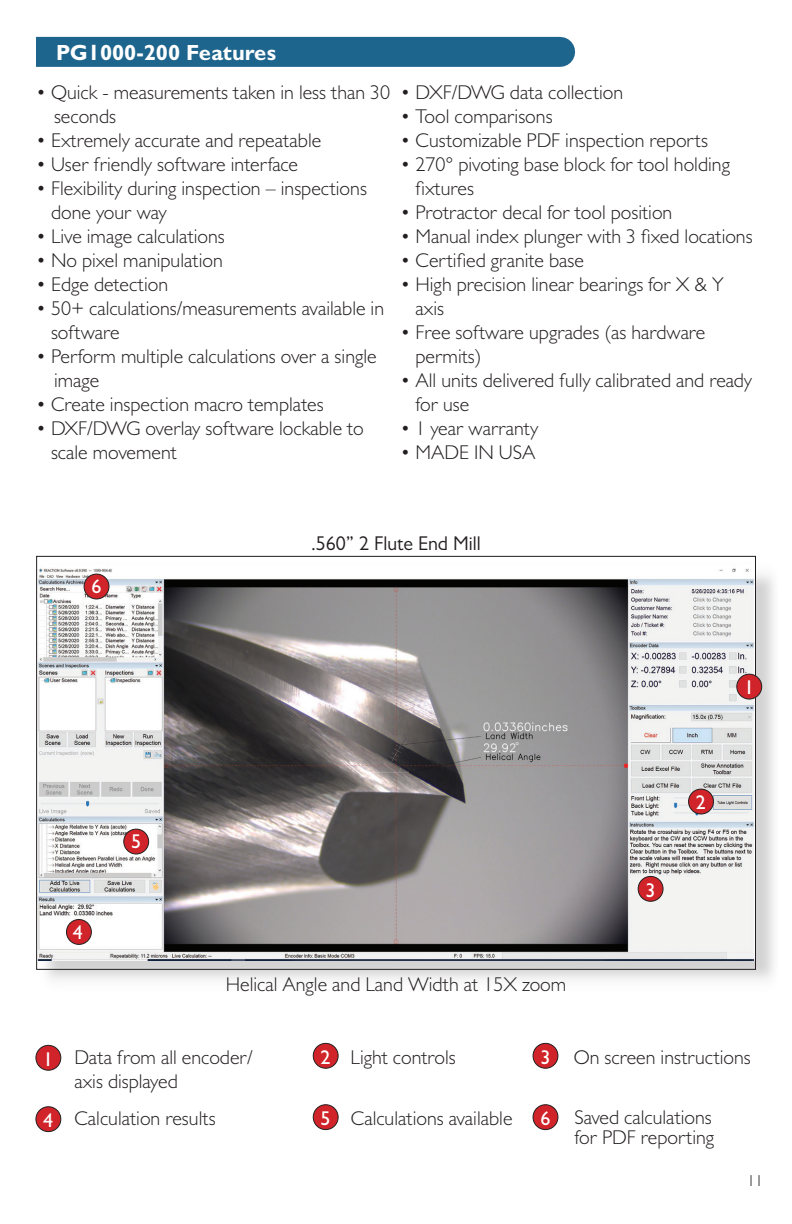
<style>
.page{position:relative;width:792px;height:1224px;background:#fff}
.page>*{position:absolute;margin:0;border:0;box-sizing:border-box;transform-origin:0 0}
.t1{font:700 22px "Gill Sans";color:#fff}
.t2{font:300 20px/24px "Gill Sans";color:#231f20}
.t3{font:20px "Gill Sans";color:#231f20}
.t4{font:500 20px "Gill Sans";color:#fff}
.t5{font:300 16px "Gill Sans";color:#231f20}
</style>
<div class="page">
<div style="left:19px;top:37px;width:541px;height:30px;background:#1e658e"></div>
<div style="left:0;top:28px;width:36px;height:51px;background:#fff"></div>
<div style="left:39px;top:559px;width:742px;height:435px;background:#231f20;opacity:.2"></div>
<img style="left:38px;top:565px;width:716px;height:395px">
<div style="left:36px;top:1045px;width:25px;height:25px;background:#d1232a;border-radius:50%"></div>
<div style="left:36px;top:1045px;width:25px;height:25px;border:1px solid #231f20;border-radius:50%"></div>
<div style="left:313px;top:1043px;width:25px;height:25px;background:#d1232a;border-radius:50%"></div>
<div style="left:313px;top:1043px;width:25px;height:25px;border:1px solid #231f20;border-radius:50%"></div>
<div style="left:533px;top:1043px;width:25px;height:25px;background:#d1232a;border-radius:50%"></div>
<div style="left:533px;top:1043px;width:25px;height:25px;border:1px solid #231f20;border-radius:50%"></div>
<div style="left:737px;top:674px;width:25px;height:25px;background:#d1232a;border-radius:50%"></div>
<div style="left:737px;top:674px;width:25px;height:25px;border:1px solid #231f20;border-radius:50%"></div>
<div style="left:689px;top:789px;width:24px;height:25px;background:#d1232a;border-radius:50%"></div>
<div style="left:688px;top:789px;width:26px;height:25px;border:1px solid #231f20;border-radius:50%"></div>
<div style="left:638px;top:876px;width:25px;height:25px;background:#d1232a;border-radius:50%"></div>
<div style="left:638px;top:876px;width:25px;height:26px;border:1px solid #231f20;border-radius:50%"></div>
<div style="left:36px;top:1107px;width:25px;height:25px;background:#d1232a;border-radius:50%"></div>
<div style="left:36px;top:1106px;width:25px;height:26px;border:1px solid #231f20;border-radius:50%"></div>
<div style="left:313px;top:1105px;width:25px;height:25px;background:#d1232a;border-radius:50%"></div>
<div style="left:313px;top:1104px;width:25px;height:26px;border:1px solid #231f20;border-radius:50%"></div>
<div style="left:533px;top:1105px;width:25px;height:25px;background:#d1232a;border-radius:50%"></div>
<div style="left:533px;top:1104px;width:25px;height:26px;border:1px solid #231f20;border-radius:50%"></div>
<div style="left:66px;top:920px;width:25px;height:24px;background:#d1232a;border-radius:50%"></div>
<div style="left:66px;top:919px;width:26px;height:26px;border:1px solid #231f20;border-radius:50%"></div>
<div style="left:124px;top:829px;width:25px;height:25px;background:#d1232a;border-radius:50%"></div>
<div style="left:124px;top:829px;width:25px;height:25px;border:1px solid #231f20;border-radius:50%"></div>
<div style="left:84px;top:574px;width:25px;height:25px;background:#d1232a;border-radius:50%"></div>
<div style="left:84px;top:574px;width:25px;height:25px;border:1px solid #231f20;border-radius:50%"></div>
<p class="t1" style="left:56px;top:39px;width:221px">PG1000-200 Features</p>
<p class="t2" style="left:54px;top:80px;width:338px;text-indent:-18px">• Quick - measurements taken in less than 30 seconds</p>
<p class="t2" style="left:36px;top:128px;width:287px">• Extremely accurate and repeatable</p>
<p class="t2" style="left:36px;top:152px;width:264px">• User friendly software interface</p>
<p class="t2" style="left:51px;top:176px;width:317px;text-indent:-15px">• Flexibility during inspection – inspections done your way</p>
<p class="t2" style="left:36px;top:224px;width:190px">• Live image calculations</p>
<p class="t2" style="left:36px;top:248px;width:188px">• No pixel manipulation</p>
<p class="t2" style="left:36px;top:272px;width:134px">• Edge detection</p>
<p class="t2" style="left:51px;top:296px;width:335px;text-indent:-15px">• 50+ calculations/measurements available in software</p>
<p class="t2" style="left:54px;top:344px;width:324px;text-indent:-18px">• Perform multiple calculations over a single image</p>
<p class="t2" style="left:36px;top:392px;width:289px">• Create inspection macro templates</p>
<p class="t2" style="left:51px;top:416px;width:314px;text-indent:-15px">• DXF/DWG overlay software lockable to scale movement</p>
<p class="t2" style="left:400px;top:80px;width:224px">• DXF/DWG data collection</p>
<p class="t2" style="left:400px;top:104px;width:154px">• Tool comparisons</p>
<p class="t2" style="left:400px;top:128px;width:309px">• Customizable PDF inspection reports</p>
<p class="t2" style="left:416px;top:152px;width:316px;text-indent:-15px">• 270° pivoting base block for tool holding fixtures</p>
<p class="t2" style="left:400px;top:200px;width:273px">• Protractor decal for tool position</p>
<p class="t2" style="left:400px;top:224px;width:354px">• Manual index plunger with 3 fixed locations</p>
<p class="t2" style="left:400px;top:248px;width:185px">• Certified granite base</p>
<p class="t2" style="left:416px;top:272px;width:310px;text-indent:-15px">• High precision linear bearings for X &amp; Y axis</p>
<p class="t2" style="left:416px;top:320px;width:291px;text-indent:-15px">• Free software upgrades (as hardware permits)</p>
<p class="t2" style="left:416px;top:368px;width:338px;text-indent:-15px">• All units delivered fully calibrated and ready for use</p>
<p class="t2" style="left:400px;top:416px;width:139px">• 1 year warranty</p>
<p class="t2" style="left:400px;top:440px;width:136px">• MADE IN USA</p>
<p class="t4" style="left:92px;top:575px;width:11px">6</p>
<p class="t4" style="left:73px;top:920px;width:11px">4</p>
<p class="t4" style="left:131px;top:830px;width:11px">5</p>
<p class="t3" style="left:311px;top:532px;width:171px">.560” 2 Flute End Mill</p>
<p class="t2" style="left:226px;top:972px;width:342px">Helical Angle and Land Width at 15X zoom</p>
<p class="t4" style="left:646px;top:878px;width:11px">3</p>
<p class="t4" style="left:696px;top:791px;width:11px">2</p>
<p class="t4" style="left:744px;top:676px;width:11px">1</p>
<p class="t4" style="left:321px;top:1045px;width:11px">2</p>
<p class="t2" style="left:538px;top:1045px;width:11px">•</p>
<p class="t4" style="left:540px;top:1045px;width:11px">3</p>
<p class="t2" style="left:574px;top:1045px;width:179px">On screen instructions</p>
<p class="t2" style="left:74px;top:1045px;width:180px;text-indent:-36px">• Data from all encoder/ axis displayed</p>
<p class="t4" style="left:43px;top:1047px;width:11px">1</p>
<p class="t2" style="left:351px;top:1045px;width:107px">Light controls</p>
<p class="t4" style="left:43px;top:1108px;width:11px">4</p>
<p class="t2" style="left:74px;top:1106px;width:143px">Calculation results</p>
<p class="t4" style="left:321px;top:1106px;width:11px">5</p>
<p class="t2" style="left:351px;top:1106px;width:163px">Calculations available</p>
<p class="t4" style="left:540px;top:1106px;width:11px">6</p>
<p class="t2" style="left:575px;top:1107px;width:141px;line-height:20px">Saved calculations for PDF reporting</p>
<p class="t2" style="left:38px;top:1106px;width:11px">•</p>
<p class="t5" style="left:747px;top:1171px;width:17px">11</p>
</div>
